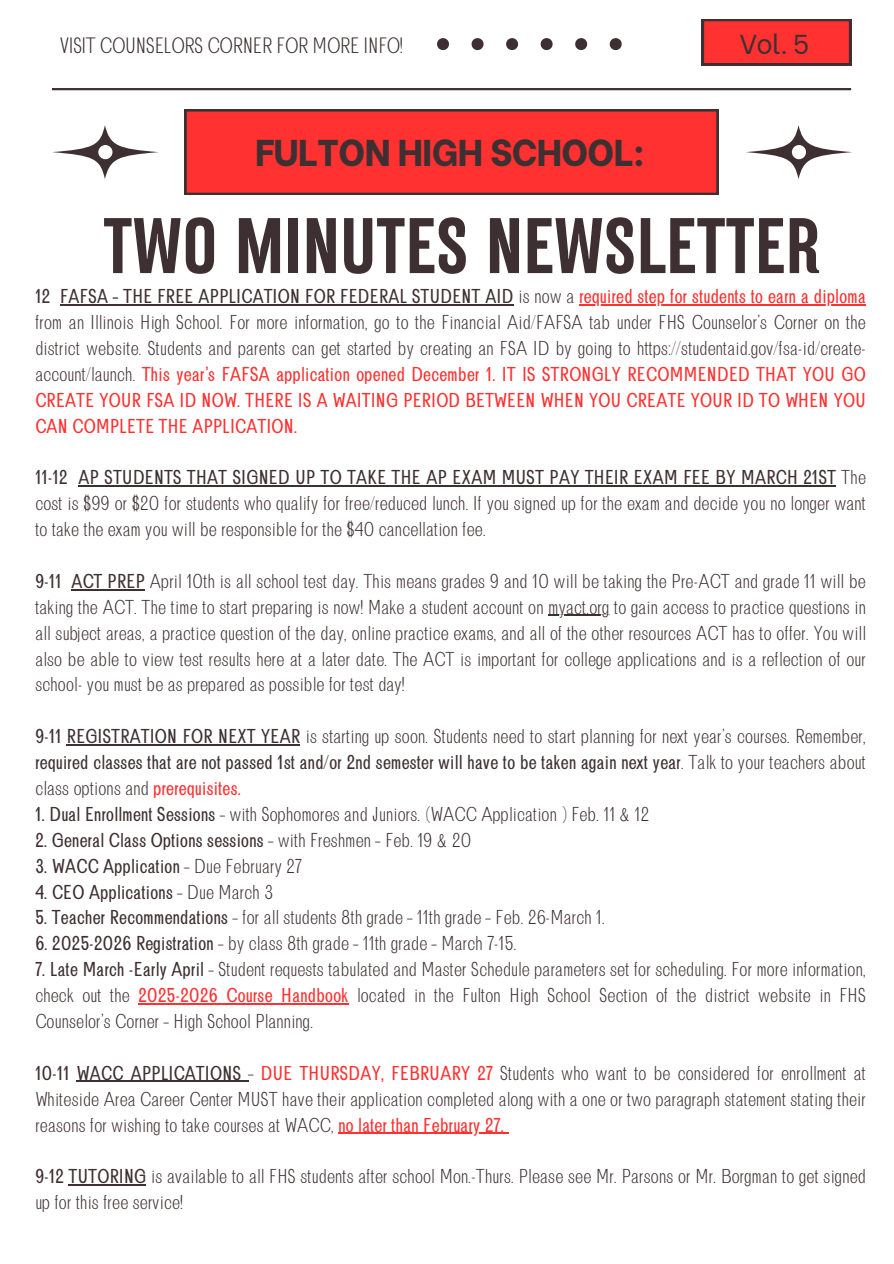
<style>
.page{position:relative;width:894px;height:1264px;background:#fff}
.page>*{position:absolute;margin:0;border:0;box-sizing:border-box;transform-origin:0 0}
.t1{font:700 71.4px "TT Backwards Sans";color:#3e3032}
.t2{font:800 37.2px "Be Vietnam";letter-spacing:-.02em;color:#3e3032}
.t3{font:27.3px "Be Vietnam";color:#3e3032}
.t4{font:300 21.15px "Brendon";letter-spacing:-.02em;color:#3e3032}
.t5{font:300 19.2px/25.8px "Brendon";color:#3e3032;text-align:justify}
.t6{font:19.2px "Brendon";color:#3e3032}
.s1{font-weight:300}
.s2{color:#ff3131}
.s3{font-weight:400;color:#ff3131}
.s4{font-weight:400}
</style>
<div class="page">
<hr style="left:52px;top:88px;width:798px;height:2px;background:#3e3032">
<svg style="left:701px;top:19px;width:149px;height:46px"></svg>
<svg style="left:184px;top:109px;width:534px;height:86px"></svg>
<svg style="left:52px;top:125px;width:106px;height:54px"></svg>
<svg style="left:746px;top:125px;width:106px;height:54px"></svg>
<svg style="left:437px;top:38px;width:12px;height:13px"></svg>
<svg style="left:471px;top:38px;width:13px;height:13px"></svg>
<svg style="left:506px;top:38px;width:13px;height:13px"></svg>
<svg style="left:540px;top:38px;width:13px;height:13px"></svg>
<svg style="left:575px;top:38px;width:13px;height:13px"></svg>
<svg style="left:609px;top:38px;width:12px;height:12px"></svg>
<hr style="left:60px;top:304px;width:453px;height:1px;background:#3e3032">
<hr style="left:579px;top:304px;width:286px;height:1px;background:#ff3131">
<hr style="left:78px;top:485px;width:757px;height:1px;background:#3e3032">
<hr style="left:71px;top:589px;width:74px;height:1px;background:#3e3032">
<hr style="left:548px;top:615px;width:61px;height:1px;background:#3e3032">
<hr style="left:67px;top:744px;width:233px;height:1px;background:#3e3032">
<hr style="left:138px;top:1003px;width:210px;height:1px;background:#ff3131">
<hr style="left:77px;top:1080px;width:164px;height:1px;background:#3e3032">
<hr style="left:338px;top:1132px;width:165px;height:1px;background:#ff3131">
<hr style="left:68px;top:1184px;width:78px;height:1px;background:#3e3032">
<p class="t4" style="left:60px;top:32px;width:344px">VISIT COUNSELORS CORNER FOR MORE INFO!</p>
<h3 class="t3" style="left:739px;top:22px;width:71px">Vol. 5</h3>
<p class="t2" style="left:255px;top:121px;width:392px">FULTON HIGH SCHOOL:</p>
<h4 class="t1" style="left:103px;top:209px;width:718px">TWO MINUTES NEWSLETTER</h4>
<p class="t6" style="left:35px;top:285px;width:832px">12 FAFSA – THE FREE APPLICATION FOR FEDERAL STUDENT AID <span class="s1">is now a</span> <span class="s2">required step for students to earn a diploma</span></p>
<h2 class="t5" style="left:35px;top:310px;width:832px">from an Illinois High School. For more information, go to the Financial Aid/FAFSA tab under FHS Counselor’s Corner on the district website. Students and parents can get started by creating an FSA ID by going to https://studentaid.gov/fsa-id/create&shy;account/launch. <span class="s3">This year’s FAFSA application opened December 1. IT IS STRONGLY RECOMMENDED THAT YOU GO CREATE YOUR FSA ID NOW. THERE IS A WAITING PERIOD BETWEEN WHEN YOU CREATE YOUR ID TO WHEN YOU CAN COMPLETE THE APPLICATION.</span></h2>
<h2 class="t6" style="left:35px;top:466px;width:832px">11-12 AP STUDENTS THAT SIGNED UP TO TAKE THE AP EXAM MUST PAY THEIR EXAM FEE BY MARCH 21ST <span class="s1">The</span></h2>
<p class="t5" style="left:35px;top:491px;width:832px">cost is $99 or $20 for students who qualify for free/reduced lunch. If you signed up for the exam and decide you no longer want to take the exam you will be responsible for the $40 cancellation fee.</p>
<p class="t5" style="left:35px;top:568px;width:832px"><span class="s4">9-11 ACT PREP</span> April 10th is all school test day. This means grades 9 and 10 will be taking the Pre-ACT and grade 11 will be</p>
<h1 class="t5" style="left:35px;top:594px;width:832px">taking the ACT. The time to start preparing is now! Make a student account on myact.org to gain access to practice questions in</h1>
<p class="t5" style="left:35px;top:620px;width:832px">all subject areas, a practice question of the day, online practice exams, and all of the other resources ACT has to offer. You will also be able to view test results here at a later date. The ACT is important for college applications and is a reflection of our school- you must be as prepared as possible for test day!</p>
<p class="t5" style="left:35px;top:724px;width:832px"><span class="s4">9-11 REGISTRATION FOR NEXT YEAR</span> is starting up soon. Students need to start planning for next year’s courses. Remember, <span class="s4">required classes that are not passed 1st and/or 2nd semester will have to be taken again next year</span>. Talk to your teachers about class options and <span class="s3">prerequisites.</span></p>
<p class="t5" style="left:35px;top:801px;width:615px"><span class="s4">1. Dual Enrollment Sessions</span> – with Sophomores and Juniors. (WACC Application) Feb. 11 &amp; 12</p>
<p class="t6" style="left:35px;top:828px;width:437px">2. General Class Options sessions <span class="s1">– with Freshmen – Feb. 19 &amp; 20</span></p>
<p class="t6" style="left:35px;top:854px;width:268px">3. WACC Application <span class="s1">– Due February 27</span></p>
<p class="t6" style="left:35px;top:880px;width:239px">4. CEO Applications <span class="s1">– Due March 3</span></p>
<p class="t5" style="left:35px;top:905px;width:571px"><span class="s4">5. Teacher Recommendations</span> – for all students 8th grade – 11th grade – Feb. 26-March 1.</p>
<p class="t5" style="left:35px;top:931px;width:482px"><span class="s4">6. 2025-2026 Registration</span> – by class 8th grade – 11th grade – March 7-15.</p>
<p class="t5" style="left:35px;top:956px;width:832px"><span class="s4">7. Late March -Early April</span> – Student requests tabulated and Master Schedule parameters set for scheduling. For more information, check out the <span class="s3">2025-2026 Course Handbook</span> located in the Fulton High School Section of the district website in FHS Counselor’s Corner – High School Planning.</p>
<p class="t5" style="left:35px;top:1060px;width:832px"><span class="s4">10-11 WACC APPLICATIONS</span> – <span class="s3">DUE THURSDAY, FEBRUARY 27</span> Students who want to be considered for enrollment at Whiteside Area Career Center MUST have their application completed along with a one or two paragraph statement stating their reasons for wishing to take courses at WACC, <span class="s3">no later than February 27.</span></p>
<p class="t5" style="left:35px;top:1163px;width:832px"><span class="s4">9-12 TUTORING</span> is available to all FHS students after school Mon.-Thurs. Please see Mr. Parsons or Mr. Borgman to get signed up for this free service!</p>
</div>
